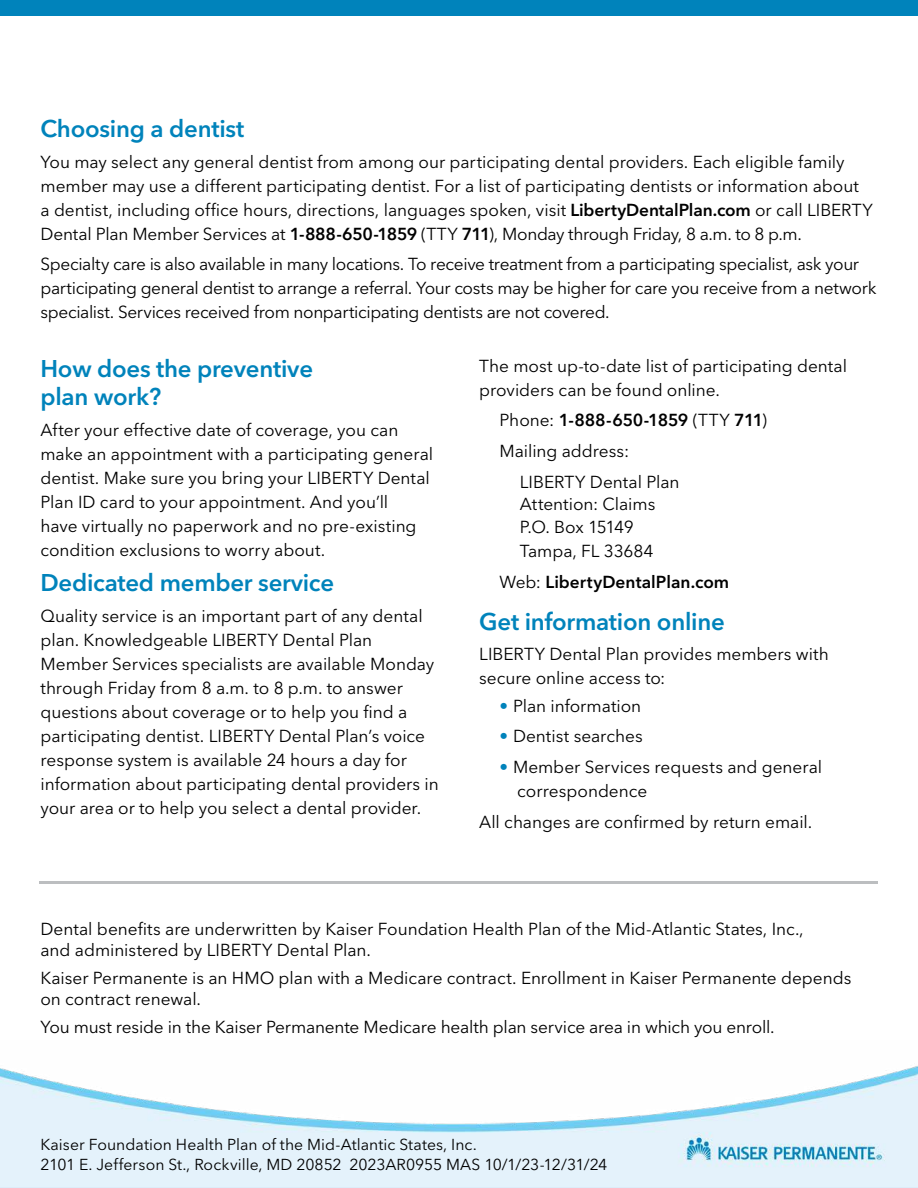
<style>
.page{position:relative;width:918px;height:1188px;background:#fff}
.page>*{position:absolute;margin:0;border:0;box-sizing:border-box;transform-origin:0 0}
.t1{font:600 24px/28.5px "Avenir Next LT Pro";letter-spacing:-.01em;color:#0083bb}
.t2{font:17.25px/24px "Avenir Next LT Pro";letter-spacing:-.005em;color:#000}
.t3{font:600 17.25px "Avenir Next LT Pro";letter-spacing:-.02em;color:#000}
.t4{font:600 17.25px "Avenir Next LT Pro";color:#000}
.t5{font:15.75px/19.5px "Avenir Next LT Pro";color:#000}
.s1{font-weight:600}
.s2{font-weight:400}
.s3{color:#0083bb}
</style>
<div class="page">
<div style="left:0;top:0;width:918px;height:15px;background:#0083bb"></div>
<div style="left:0;top:1175px;width:918px;height:13px;background:#e4f2fb"></div>
<hr style="left:39px;top:881px;width:839px;height:2px;background:#bcbec0">
<img style="left:0;top:1066px;width:918px;height:109px">
<h1 class="t1" style="left:40px;top:114px;width:205px">Choosing a dentist</h1>
<p class="t2" style="left:40px;top:150px;width:834px">You may select any general dentist from among our participating dental providers. Each eligible family member may use a different participating dentist. For a list of participating dentists or information about<br>a dentist, including office hours, directions, languages spoken, visit <span class="s1">LibertyDentalPlan.com</span> or call LIBERTY Dental Plan Member Services at <span class="s1">1-888-650-1859</span> (TTY <span class="s1">711</span>), Monday through Friday, 8 a.m. to 8 p.m.</p>
<p class="t2" style="left:40px;top:252px;width:838px">Specialty care is also available in many locations. To receive treatment from a participating specialist, ask your participating general dentist to arrange a referral. Your costs may be higher for care you receive from a network specialist. Services received from nonparticipating dentists are not covered.</p>
<h1 class="t1" style="left:40px;top:354px;width:274px">How does the preventive plan work?</h1>
<p class="t2" style="left:40px;top:418px;width:394px">After your effective date of coverage, you can make an appointment with a participating general dentist. Make sure you bring your LIBERTY Dental Plan ID card to your appointment. And you’ll<br>have virtually no paperwork and no pre-existing condition exclusions to worry about.</p>
<h1 class="t1" style="left:40px;top:569px;width:295px">Dedicated member service</h1>
<p class="t2" style="left:40px;top:604px;width:400px">Quality service is an important part of any dental plan. Knowledgeable LIBERTY Dental Plan Member Services specialists are available Monday through Friday from 8 a.m. to 8 p.m. to answer questions about coverage or to help you find a participating dentist. LIBERTY Dental Plan’s voice response system is available 24 hours a day for information about participating dental providers in your area or to help you select a dental provider.</p>
<p class="t2" style="left:479px;top:354px;width:369px">The most up-to-date list of participating dental providers can be found online.</p>
<p class="t3" style="left:500px;top:410px;width:269px"><span class="s2">Phone:</span> 1-888-650-1859 <span class="s2">(TTY</span> 711<span class="s2">)</span></p>
<p class="t2" style="left:500px;top:439px;width:131px">Mailing address:</p>
<p class="t2" style="left:520px;top:470px;width:161px">LIBERTY Dental Plan</p>
<p class="t2" style="left:520px;top:493px;width:137px;line-height:23.2px">Attention: Claims<br>P.O. Box 15149<br>Tampa, FL 33684</p>
<p class="t4" style="left:500px;top:571px;width:231px"><span class="s2">Web:</span> LibertyDentalPlan.com</p>
<h1 class="t1" style="left:479px;top:607px;width:247px">Get information online</h1>
<p class="t2" style="left:479px;top:642px;width:351px">LIBERTY Dental Plan provides members with secure online access to:</p>
<p class="t2" style="left:500px;top:694px;width:143px"><span class="s3">•</span> Plan information</p>
<p class="t2" style="left:500px;top:724px;width:145px"><span class="s3">•</span> Dentist searches</p>
<p class="t2" style="left:517px;top:755px;width:306px;text-indent:-18px"><span class="s3">•</span> Member Services requests and general correspondence</p>
<p class="t2" style="left:479px;top:810px;width:335px">All changes are confirmed by return email.</p>
<p class="t2" style="left:41px;top:919px;width:765px;line-height:21px">Dental benefits are underwritten by Kaiser Foundation Health Plan of the Mid-Atlantic States, Inc., and administered by LIBERTY Dental Plan.</p>
<p class="t2" style="left:41px;top:968px;width:812px;line-height:21px">Kaiser Permanente is an HMO plan with a Medicare contract. Enrollment in Kaiser Permanente depends on contract renewal.</p>
<p class="t2" style="left:41px;top:1015px;width:736px">You must reside in the Kaiser Permanente Medicare health plan service area in which you enroll.</p>
<p class="t5" style="left:40px;top:1135px;width:568px">Kaiser Foundation Health Plan of the Mid-Atlantic States, Inc.<br>2101 E. Jefferson St., Rockville, MD 20852 2023AR0955 MAS 10/1/23-12/31/24</p>
</div>
